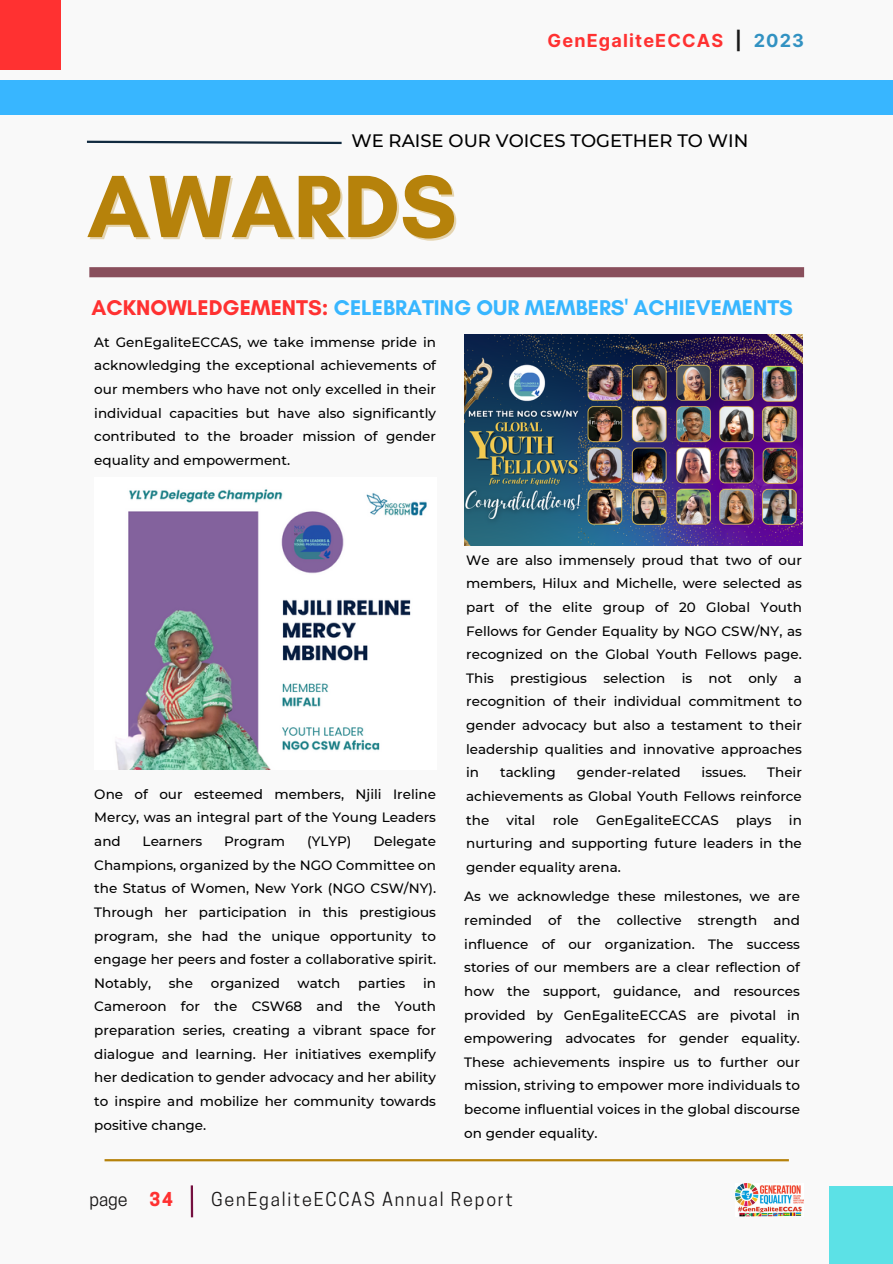
<style>
.page{position:relative;width:893px;height:1264px;background:#fff}
.page>*{position:absolute;margin:0;border:0;box-sizing:border-box;transform-origin:0 0}
.t1{font:700 90px "Glacial Indifference";color:#b6820b}
.t2{font:700 21.75px "Glacial Indifference";color:#38b6ff}
.t3{font:18px "Cooper Hewitt";letter-spacing:.1em;color:#191717}
.t4{font:500 18px "Montserrat";color:#000}
.t5{font:700 18px "Inter";letter-spacing:.065em;color:#ff3131}
.t6{font:700 18px "Cooper Hewitt";color:#ff3131}
.t7{font:500 13.5px/23.5px "Montserrat";color:#000;text-align:justify}
.s1{color:#191919}
.s2{color:#3292c2}
.s3{color:#ff3131}
</style>
<div class="page">
<div style="left:0;top:0;width:892px;height:1263px;background:#f9f9f9"></div>
<div style="left:0;top:81px;width:892px;height:34px;background:#38b6ff"></div>
<img style="left:464px;top:335px;width:337px;height:210px">
<div style="left:0;top:0;width:61px;height:70px;background:#ff3131"></div>
<div style="left:829px;top:1186px;width:63px;height:77px;background:#5ce1e6"></div>
<svg style="left:86px;top:140px;width:256px;height:5px"></svg>
<div style="left:89px;top:267px;width:715px;height:10px;background:#894f5c"></div>
<hr style="left:104px;top:1159px;width:684px;height:2px;background:#b6820b">
<img style="left:115px;top:489px;width:312px;height:280px">
<hr style="left:191px;top:1185px;width:2px;height:32px;background:#751040">
<img style="left:735px;top:1183px;width:68px;height:33px">
<p class="t5" style="left:547px;top:30px;width:258px">GenEgaliteECCAS <span class="s1">|</span> <span class="s2">2023</span></p>
<p class="t4" style="left:351px;top:130px;width:398px">WE RAISE OUR VOICES TOGETHER TO WIN</p>
<p class="t1" style="left:87px;top:151px;width:371px">AWARDS</p>
<p class="t2" style="left:91px;top:295px;width:703px"><span class="s3">ACKNOWLEDGEMENTS:</span> CELEBRATING OUR MEMBERS' ACHIEVEMENTS</p>
<h2 class="t7" style="left:94px;top:330px;width:343px">At GenEgaliteECCAS, we take immense pride in acknowledging the exceptional achievements of our members who have not only excelled in their individual capacities but have also significantly contributed to the broader mission of gender equality and empowerment.</h2>
<p class="t7" style="left:94px;top:782px;width:343px">One of our esteemed members, Njili Ireline Mercy, was an integral part of the Young Leaders and</p>
<p class="t7" style="left:94px;top:829px;width:343px;text-indent:279px">Delegate Champions, organized by the NGO Committee on the Status of Women, New York (NGO CSW/NY).<br>Through her participation in this prestigious program, she had the unique opportunity to engage her peers and foster a collaborative spirit.<br>Notably,</p>
<p class="t7" style="left:143px;top:829px;width:61px">Learners</p>
<p class="t7" style="left:224px;top:829px;width:63px">Program</p>
<p class="t7" style="left:307px;top:829px;width:46px">(YLYP)</p>
<p class="t7" style="left:94px;top:971px;width:343px;text-indent:329px">in Cameroon for the CSW68 and the Youth preparation series, creating a vibrant space for dialogue and learning. Her initiatives exemplify her dedication to gender advocacy and her ability to inspire and mobilize her community towards positive change.</p>
<p class="t7" style="left:169px;top:971px;width:26px">she</p>
<p class="t7" style="left:211px;top:971px;width:70px">organized</p>
<p class="t7" style="left:297px;top:971px;width:44px">watch</p>
<p class="t7" style="left:358px;top:971px;width:49px">parties</p>
<p class="t7" style="left:466px;top:548px;width:337px">We are also immensely proud that two of our members, Hilux and Michelle, were selected as part of the elite group of 20 Global Youth Fellows for Gender Equality by NGO CSW/NY, as recognized on the Global Youth Fellows page.<br>This prestigious selection is not only a recognition of their individual commitment to gender advocacy but also a testament to their leadership qualities and innovative approaches in</p>
<p class="t7" style="left:466px;top:760px;width:337px;text-indent:301px">Their achievements as Global Youth Fellows reinforce the</p>
<p class="t7" style="left:500px;top:760px;width:57px">tackling</p>
<p class="t7" style="left:577px;top:760px;width:105px">gender-related</p>
<p class="t7" style="left:701px;top:760px;width:46px">issues.</p>
<p class="t7" style="left:466px;top:808px;width:337px;text-indent:323px">in nurturing and supporting future leaders in the gender equality arena.</p>
<p class="t7" style="left:506px;top:808px;width:30px">vital</p>
<p class="t7" style="left:552px;top:808px;width:28px">role</p>
<p class="t7" style="left:596px;top:808px;width:124px">GenEgaliteECCAS</p>
<p class="t7" style="left:736px;top:808px;width:37px">plays</p>
<p class="t7" style="left:464px;top:884px;width:337px">As we acknowledge these milestones, we are reminded of the collective strength and influence of our organization. The success stories of our members are a clear reflection of how the support, guidance, and resources provided by GenEgaliteECCAS are pivotal in empowering advocates for gender equality.<br>These achievements inspire us to further our mission, striving to empower more individuals to become influential voices in the global discourse on gender equality.</p>
<p class="t3" style="left:89px;top:1192px;width:40px">page</p>
<h4 class="t6" style="left:149px;top:1192px;width:25px">34</h4>
<p class="t3" style="left:211px;top:1192px;width:303px">GenEgaliteECCAS Annual Report</p>
</div>
